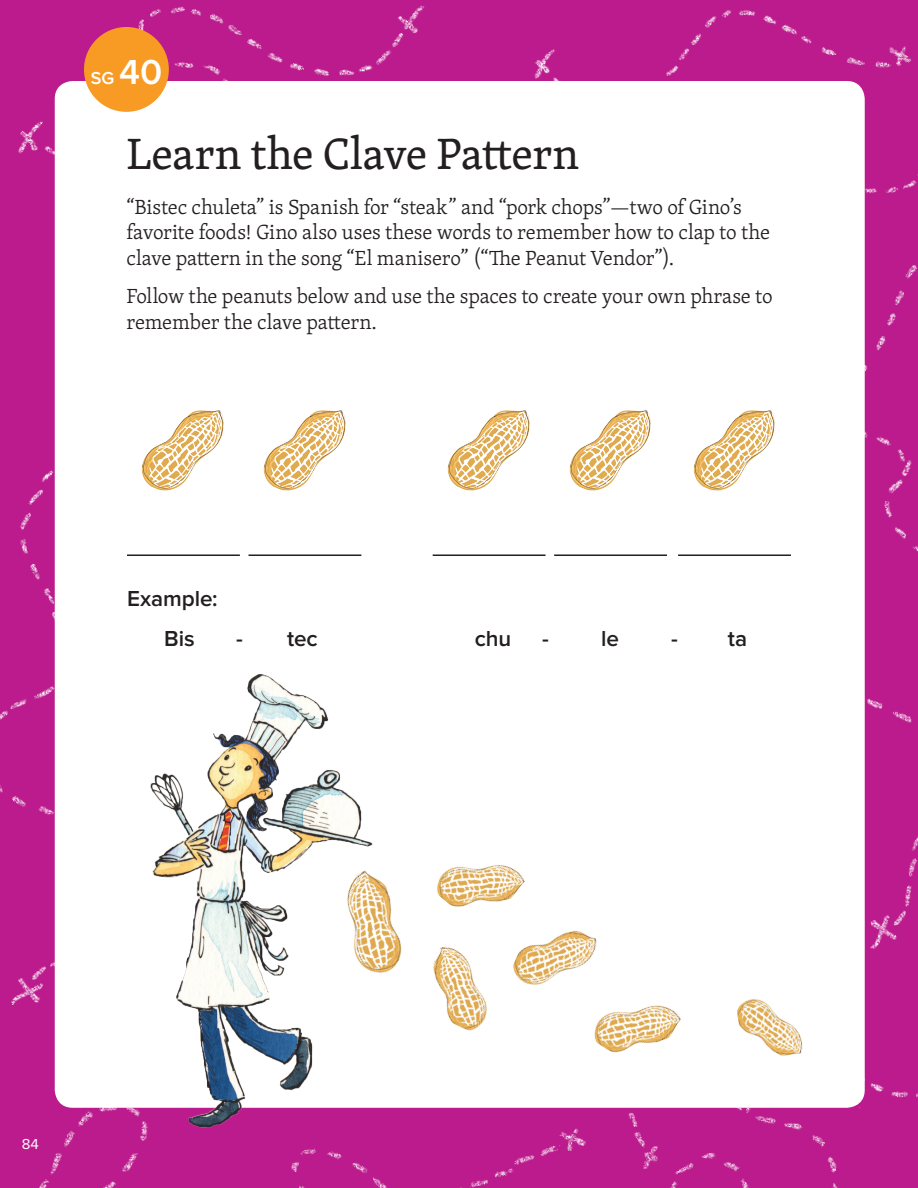
<style>
.page{position:relative;width:918px;height:1188px;background:#fff}
.page>*{position:absolute;margin:0;border:0;box-sizing:border-box;transform-origin:0 0}
.t1{font:45px "Skolar";letter-spacing:-.005em;color:#231f20}
.t2{font:600 22.5px/40.5px "Proxima Nova";color:#231f20}
.t3{font:21px/25.2px "Skolar Lght";letter-spacing:-.005em;color:#231f20}
.t4{font:600 18px "Proxima Nova";color:#fff}
.t5{font:15px "Proxima Nova";color:#fff}
.s1{font-size:36px}
</style>
<div class="page">
<div style="left:0;top:289px;width:56px;height:806px;background:#bc1b8d"></div>
<div style="left:0;top:1095px;width:864px;height:93px;background:#bc1b8d"></div>
<div style="left:864px;top:289px;width:54px;height:899px;background:#bc1b8d"></div>
<div style="left:55px;top:81px;width:810px;height:1027px;background:#fff;border-radius:18px"></div>
<img style="left:0;top:0;width:918px;height:289px">
<div style="left:84px;top:27px;width:85px;height:85px;background:#f89b24;border-radius:50%"></div>
<img style="left:141px;top:410px;width:83px;height:81px">
<img style="left:447px;top:410px;width:83px;height:81px">
<img style="left:263px;top:410px;width:83px;height:81px">
<img style="left:569px;top:410px;width:82px;height:81px">
<img style="left:693px;top:410px;width:82px;height:81px">
<img style="left:432px;top:947px;width:55px;height:84px">
<img style="left:594px;top:1005px;width:87px;height:48px">
<img style="left:737px;top:999px;width:66px;height:57px">
<img style="left:437px;top:865px;width:88px;height:42px">
<img style="left:513px;top:930px;width:84px;height:55px">
<img style="left:376px;top:878px;width:26px;height:95px">
<img style="left:140px;top:674px;width:236px;height:479px">
<hr style="left:127px;top:554px;width:113px;height:2px;background:#231f20">
<hr style="left:433px;top:554px;width:113px;height:2px;background:#231f20">
<hr style="left:249px;top:554px;width:112px;height:2px;background:#231f20">
<hr style="left:554px;top:554px;width:113px;height:2px;background:#231f20">
<hr style="left:678px;top:554px;width:113px;height:2px;background:#231f20">
<p class="t4" style="left:91px;top:67px;width:73px">SG <span class="s1">40</span></p>
<h1 class="t1" style="left:127px;top:120px;width:454px">Learn the Clave Pattern</h1>
<p class="t3" style="left:127px;top:194px;width:645px">“Bistec chuleta” is Spanish for “steak” and “pork chops”—two of Gino’s favorite foods! Gino also uses these words to remember how to clap to the clave pattern in the song “El manisero” (“The Peanut Vendor”).</p>
<p class="t3" style="left:127px;top:283px;width:648px">Follow the peanuts below and use the spaces to create your own phrase to remember the clave pattern.</p>
<p class="t2" style="left:164px;top:579px;width:55px;text-indent:-37px">Example:<br>Bis</p>
<p class="t2" style="left:236px;top:619px;width:83px">- tec</p>
<p class="t2" style="left:475px;top:619px;width:38px">chu</p>
<p class="t2" style="left:542px;top:619px;width:78px">- le</p>
<p class="t2" style="left:671px;top:619px;width:77px">- ta</p>
<p class="t5" style="left:22px;top:1135px;width:19px">84</p>
</div>
